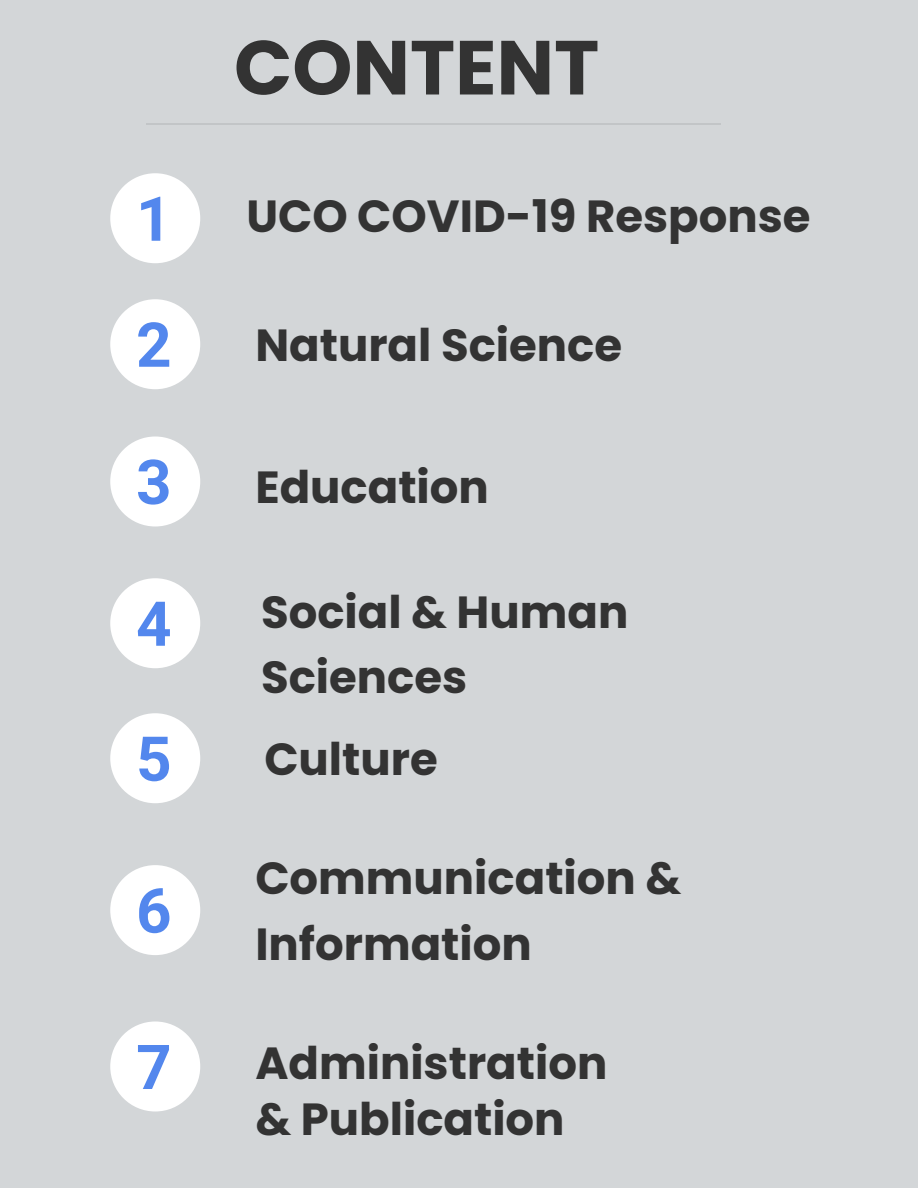
<style>
.page{position:relative;width:918px;height:1188px;background:#d3d6d8}
.page>*{position:absolute;margin:0;border:0;box-sizing:border-box;transform-origin:0 0}
.t1{font:700 76.5px "Poppins";color:#333}
.t2{font:700 61.8px "Roboto";color:#5387ed}
.t3{font:700 45px/65.2px "Poppins";color:#333}
</style>
<div class="page">
<hr style="left:146px;top:124px;width:575px;height:1px;background:#c2c5c7">
<div style="left:110px;top:173px;width:90px;height:90px;background:#fff;border-radius:50%"></div>
<div style="left:110px;top:1021px;width:90px;height:90px;background:#fff;border-radius:50%"></div>
<div style="left:110px;top:299px;width:90px;height:90px;background:#fff;border-radius:50%"></div>
<div style="left:110px;top:436px;width:90px;height:90px;background:#fff;border-radius:50%"></div>
<div style="left:110px;top:578px;width:90px;height:90px;background:#fff;border-radius:50%"></div>
<div style="left:110px;top:713px;width:90px;height:90px;background:#fff;border-radius:50%"></div>
<div style="left:110px;top:865px;width:90px;height:90px;background:#fff;border-radius:50%"></div>
<h2 class="t2" style="left:136px;top:175px;width:37px">1</h2>
<h2 class="t2" style="left:136px;top:301px;width:37px">2</h2>
<h2 class="t2" style="left:136px;top:439px;width:37px">3</h2>
<h2 class="t2" style="left:136px;top:580px;width:37px">4</h2>
<h2 class="t2" style="left:136px;top:715px;width:37px">5</h2>
<h2 class="t2" style="left:136px;top:867px;width:37px">6</h2>
<h2 class="t2" style="left:136px;top:1024px;width:37px">7</h2>
<h1 class="t1" style="left:234px;top:23px;width:367px">CONTENT</h1>
<p class="t3" style="left:246px;top:184px;width:566px">UCO COVID-19 Response</p>
<p class="t3" style="left:255px;top:313px;width:368px">Natural Science</p>
<p class="t3" style="left:255px;top:455px;width:235px">Education</p>
<p class="t3" style="left:261px;top:580px;width:369px">Social &amp; Human<br>Sciences</p>
<p class="t3" style="left:264px;top:727px;width:175px">Culture</p>
<p class="t3" style="left:255px;top:846px;width:427px">Communication &amp;<br>Information</p>
<p class="t3" style="left:255px;top:1035px;width:353px;line-height:56.2px">Administration &amp; Publication</p>
</div>
